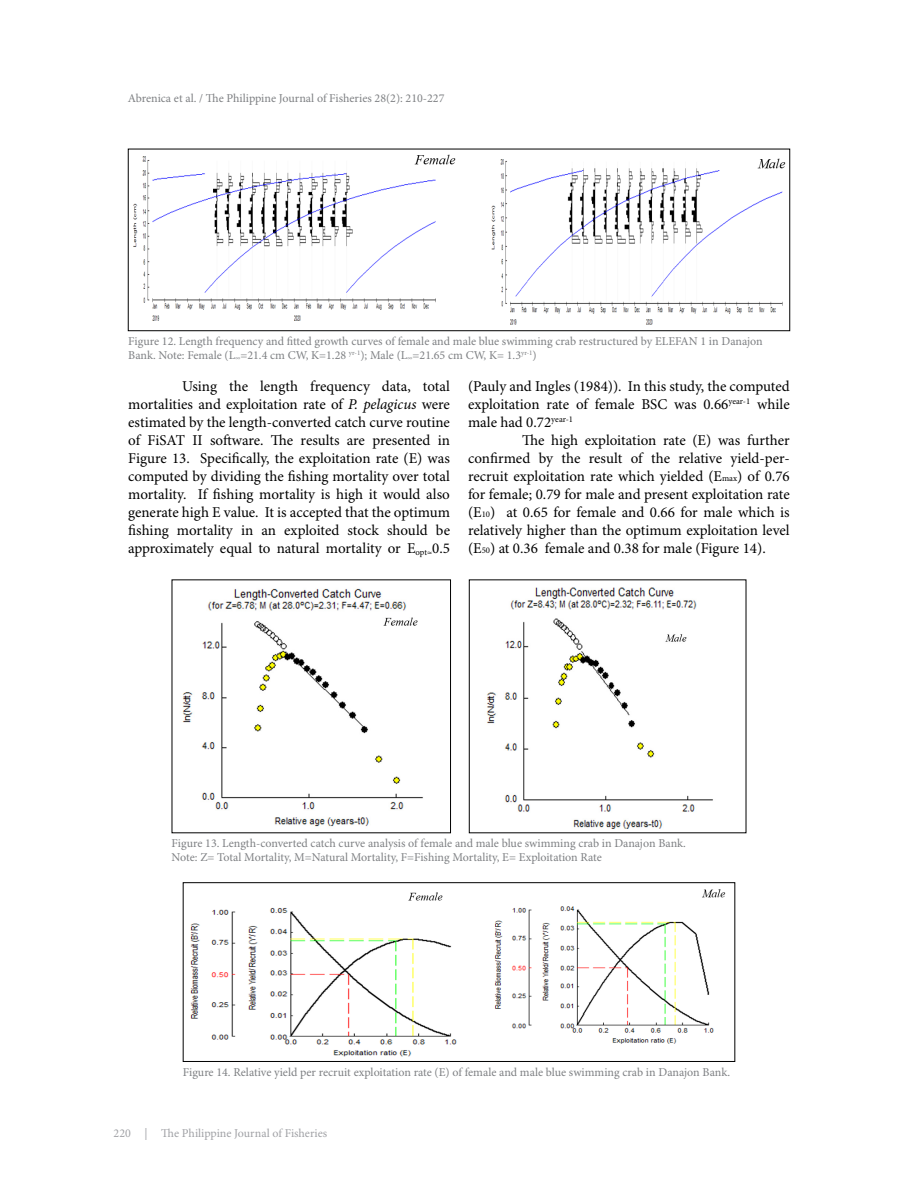
<style>
.page{position:relative;width:918px;height:1188px;background:#fff}
.page>*{position:absolute;margin:0;border:0;box-sizing:border-box;transform-origin:0 0}
.t1{font:15px/18px "Minion Pro";color:#000;text-align:justify}
.t2{font:12px/14.4px "Minion Pro";color:#7e8083}
.t3{font:12px "Minion Pro";color:#a0a1a5}
.s1{font-style:italic}
.s2{font-size:8.7px}
</style>
<div class="page">
<img style="left:133px;top:154px;width:653px;height:171px">
<div style="left:128px;top:149px;width:662px;height:182px;border:1px solid #000"></div>
<img style="left:182px;top:588px;width:241px;height:239px">
<img style="left:486px;top:587px;width:227px;height:242px">
<img style="left:190px;top:889px;width:536px;height:168px">
<div style="left:183px;top:882px;width:552px;height:180px;border:1px solid #000"></div>
<p class="t2" style="left:128px;top:91px;width:318px">Abrenica et al. / The Philippine Journal of Fisheries 28(2): 210-227</p>
<p class="t2" style="left:128px;top:334px;width:636px">Figure 12. Length frequency and fitted growth curves of female and male blue swimming crab restructured by ELEFAN 1 in Danajon<br>Bank. Note: Female (L<sub>∞</sub>=21.4 cm CW, K=1.28 <sup>yr-1</sup>); Male (L<sub>∞</sub>=21.65 cm CW, K= 1.3<sup>yr-1</sup>)</p>
<p class="t1" style="left:128px;top:378px;width:323px;text-indent:54px">Using the length frequency data, total mortalities and exploitation rate of <span class="s1">P. pelagicus</span> were estimated by the length-converted catch curve routine of FiSAT II software. The results are presented in Figure 13. Specifically, the exploitation rate (E) was computed by dividing the fishing mortality over total mortality. If fishing mortality is high it would also generate high E value. It is accepted that the optimum fishing mortality in an exploited stock should be approximately equal to natural mortality or E<sub>opt≈</sub>0.5</p>
<p class="t1" style="left:468px;top:378px;width:323px">(Pauly and Ingles (1984)). In this study, the computed exploitation rate of female BSC was 0.66<sup>year-1</sup> while male had 0.72<sup>year-1</sup></p>
<p class="t1" style="left:468px;top:432px;width:323px;text-indent:54px">The high exploitation rate (E) was further confirmed by the result of the relative yield-per&shy;recruit exploitation rate which yielded (E<span class="s2">max</span>) of 0.76 for female; 0.79 for male and present exploitation rate (E<span class="s2">10</span>) at 0.65 for female and 0.66 for male which is relatively higher than the optimum exploitation level (E<span class="s2">50</span>) at 0.36 female and 0.38 for male (Figure 14).</p>
<p class="t2" style="left:172px;top:836px;width:516px">Figure 13. Length-converted catch curve analysis of female and male blue swimming crab in Danajon Bank.</p>
<p class="t2" style="left:172px;top:851px;width:432px">Note: Z= Total Mortality, M=Natural Mortality, F=Fishing Mortality, E= Exploitation Rate</p>
<p class="t2" style="left:183px;top:1066px;width:549px">Figure 14. Relative yield per recruit exploitation rate (E) of female and male blue swimming crab in Danajon Bank.</p>
<p class="t3" style="left:114px;top:1126px;width:215px">220 | The Philippine Journal of Fisheries</p>
</div>
